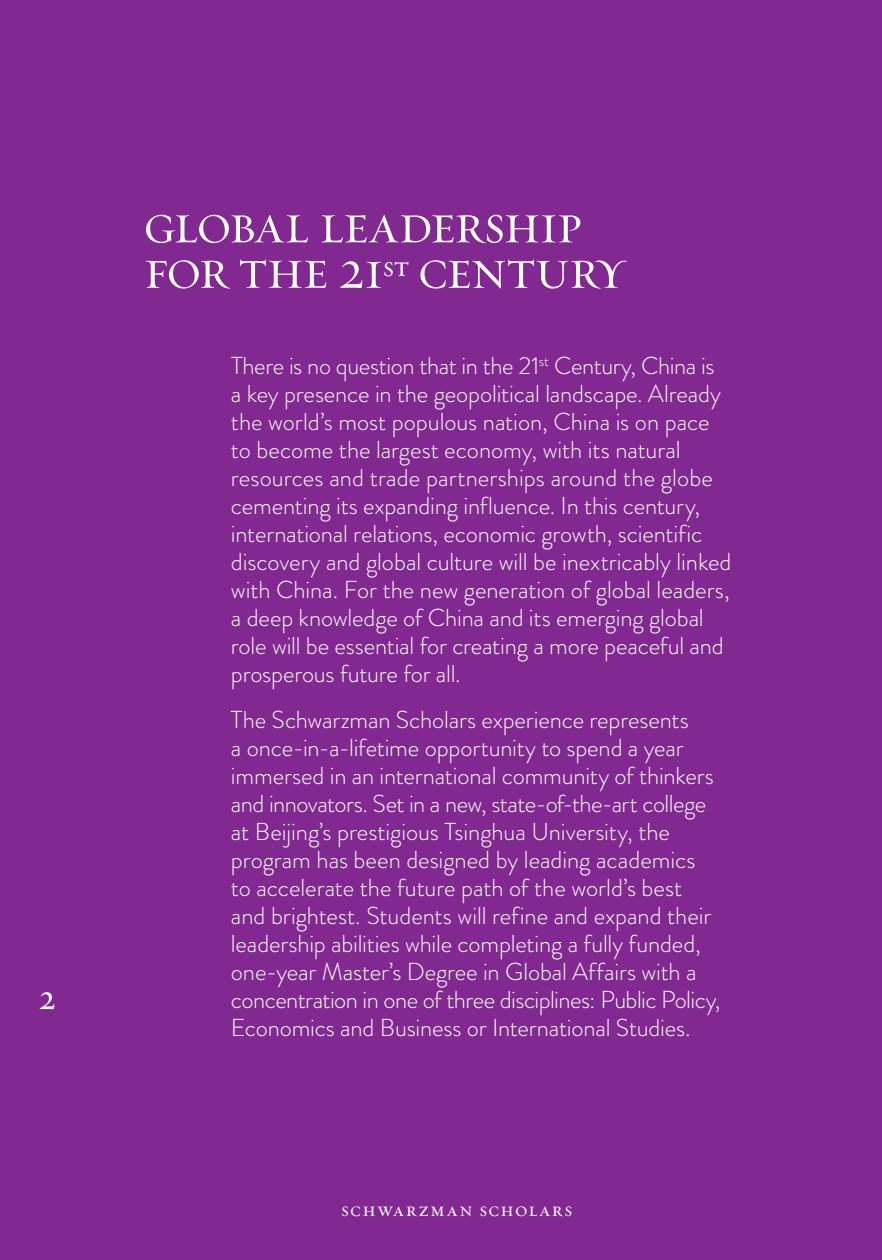
<style>
.page{position:relative;width:882px;height:1260px;background:#812990}
.page>*{position:absolute;margin:0;border:0;box-sizing:border-box;transform-origin:0 0}
.t1{font:56px/45.5px "Requiem Display HTF Small Caps";letter-spacing:-.035em;color:#fff}
.t2{font:35px "Requiem Text HTF Small Caps";color:#fff}
.t3{font:300 24.5px/28px "Brandon Grotesque";letter-spacing:-.005em;color:#fff}
.t4{font:19.25px "Requiem Text HTF Small Caps";letter-spacing:.075em;color:#fff}
</style>
<div class="page">
<h2 class="t2" style="left:38px;top:976px;width:19px">2</h2>
<h1 class="t1" style="left:144px;top:203px;width:484px">global leadership for the 21<sup>st</sup> century</h1>
<p class="t3" style="left:231px;top:352px;width:502px">There is no question that in the 21<sup>st</sup> Century, China is<br>a key presence in the geopolitical landscape. Already the world’s most populous nation, China is on pace to become the largest economy, with its natural resources and trade partnerships around the globe cementing its expanding influence. In this century, international relations, economic growth, scientific discovery and global culture will be inextricably linked with China. For the new generation of global leaders, a deep knowledge of China and its emerging global role will be essential for creating a more peaceful and prosperous future for all.</p>
<p class="t3" style="left:231px;top:705px;width:491px">The Schwarzman Scholars experience represents<br>a once-in-a-lifetime opportunity to spend a year immersed in an international community of thinkers and innovators. Set in a new, state-of-the-art college at Beijing’s prestigious Tsinghua University, the program has been designed by leading academics to accelerate the future path of the world’s best and brightest. Students will refine and expand their leadership abilities while completing a fully funded, one-year Master’s Degree in Global Affairs with a concentration in one of three disciplines: Public Policy, Economics and Business or International Studies.</p>
<p class="t4" style="left:341px;top:1198px;width:233px">schwarzman scholars</p>
</div>
